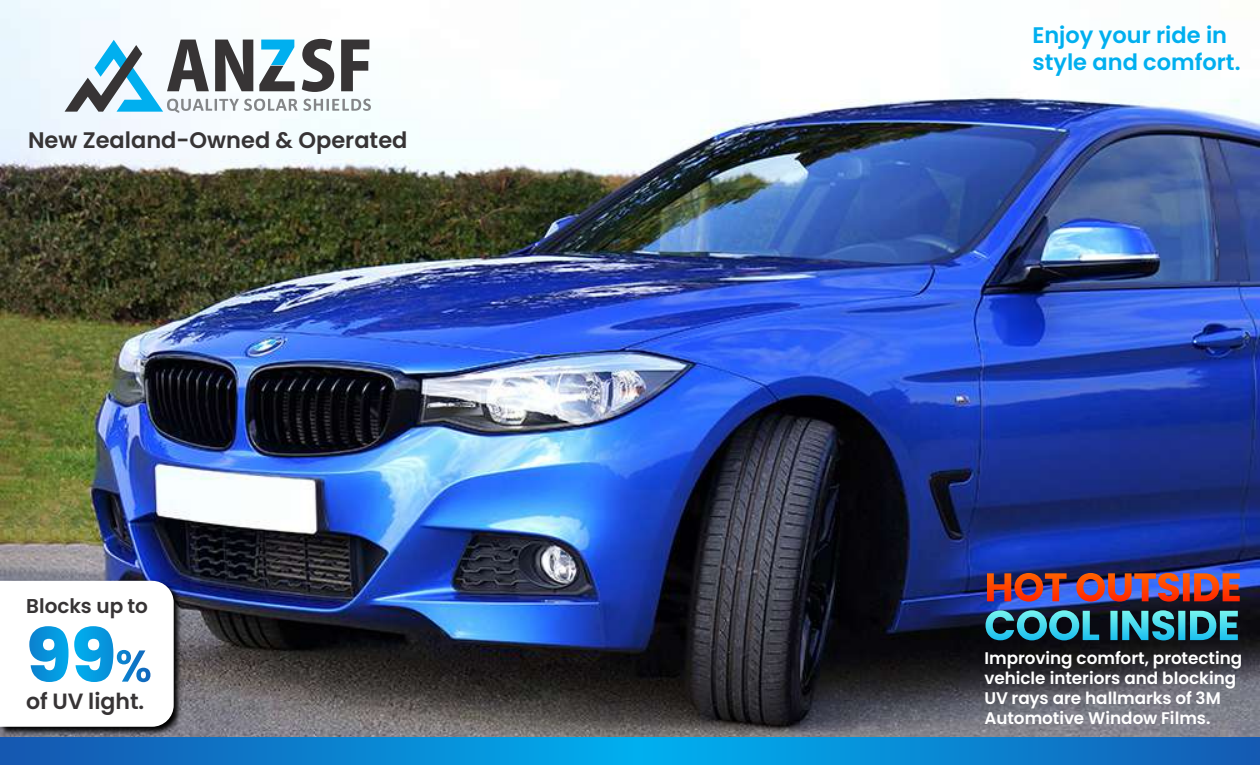
<style>
.page{position:relative;width:1260px;height:765px;background:#fff}
.page>*{position:absolute;margin:0;border:0;box-sizing:border-box;transform-origin:0 0}
.t1{font:600 22.5px/27px "Poppins";color:#00afef}
.t2{font:600 22.5px "Poppins";color:#373435}
.t3{font:600 22.12px "Poppins";color:#373435}
.t4{font:600 20px "Poppins";color:#373435}
.t5{font:600 16.88px/20.1px "Poppins";color:#fff}
</style>
<div class="page">
<img style="left:0;top:0;width:1260px;height:738px">
<img style="left:0;top:576px;width:185px;height:162px">
<img style="left:1014px;top:573px;width:226px;height:29px">
<svg style="left:986px;top:610px;width:252px;height:30px;background:#2b7787"></svg>
<svg style="left:0;top:581px;width:174px;height:146px"></svg>
<svg style="left:0;top:738px;width:1260px;height:27px;background:#0a83d0"></svg>
<svg style="left:65px;top:39px;width:306px;height:74px"></svg>
<h1 class="t2" style="left:28px;top:127px;width:381px">New Zealand-Owned &amp; Operated</h1>
<p class="t4" style="left:26px;top:594px;width:123px">Blocks up to</p>
<h2 class="t3" style="left:26px;top:689px;width:120px">of UV light.</h2>
<h1 class="t1" style="left:1032px;top:21px;width:210px">Enjoy your ride in style and comfort.</h1>
<p class="t5" style="left:985px;top:648px;width:259px">Improving comfort, protecting vehicle interiors and blocking<br>UV rays are hallmarks of 3M<br>Automotive Window Films.</p>
</div>
